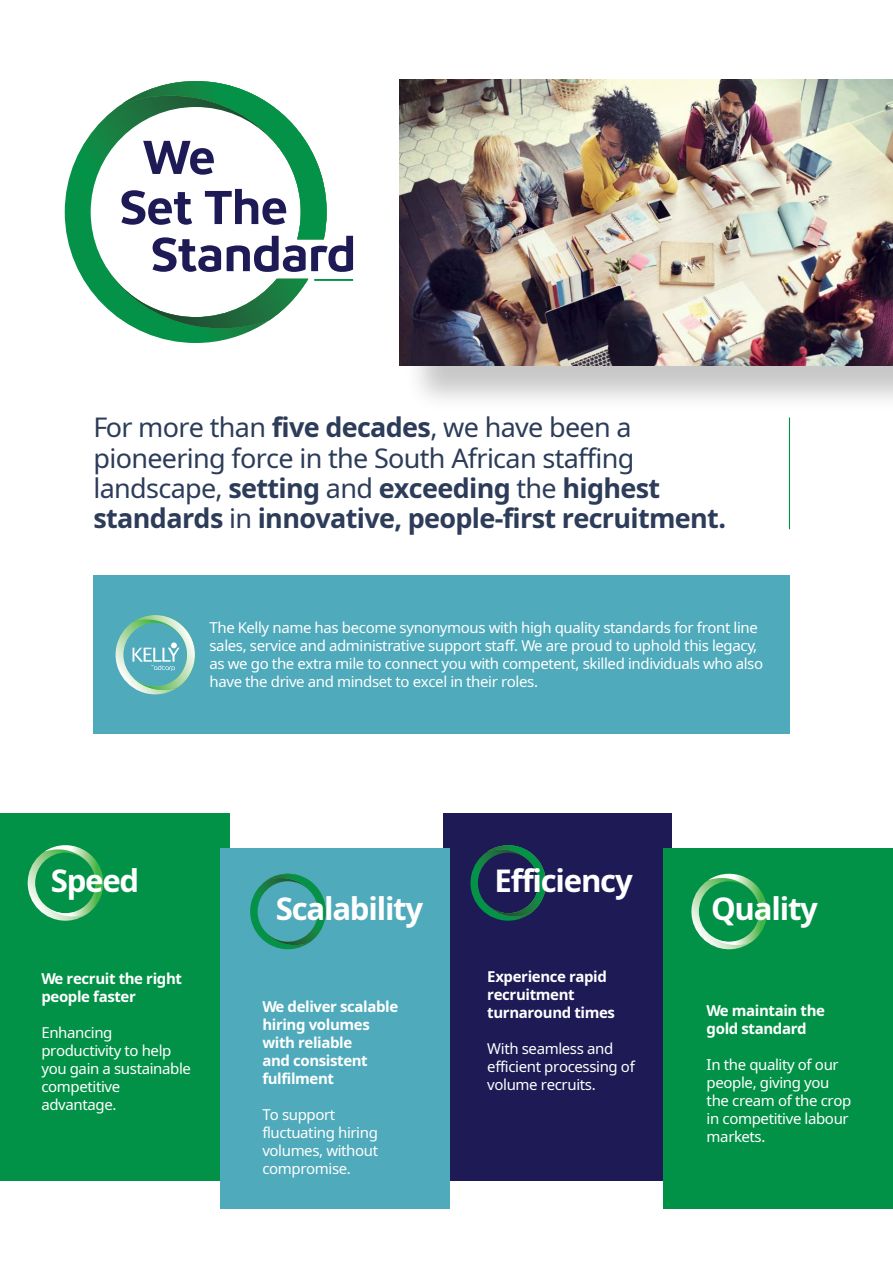
<style>
.page{position:relative;width:893px;height:1263px;background:#fff}
.page>*{position:absolute;margin:0;border:0;box-sizing:border-box;transform-origin:0 0}
.t1{font:700 31.2px "Nokora";letter-spacing:-.04em;color:#fff}
.t2{font:27px/30.3px "Nokora";letter-spacing:-.025em;color:#2c3c59}
.t3{font:15px/18px "Nokora";letter-spacing:-.025em;color:#fff}
.t4{font:700 15px/18px "Nokora";letter-spacing:-.025em;color:#fff}
.s1{font-weight:700}
</style>
<div class="page">
<hr style="left:789px;top:417px;width:1px;height:112px;background:#029247">
<div style="left:403px;top:83px;width:490px;height:330px;background:#000;opacity:.22"></div>
<img style="left:400px;top:79px;width:493px;height:286px">
<svg style="left:327px;top:236px;width:26px;height:36px"></svg>
<svg style="left:65px;top:117px;width:192px;height:226px"></svg>
<svg style="left:106px;top:81px;width:221px;height:247px"></svg>
<hr style="left:314px;top:279px;width:39px;height:2px;background:#029247">
<div style="left:443px;top:813px;width:229px;height:367px;background:#1d1a55"></div>
<div style="left:0;top:813px;width:229px;height:367px;background:#029247"></div>
<div style="left:220px;top:848px;width:229px;height:361px;background:#4faabc"></div>
<div style="left:664px;top:848px;width:229px;height:361px;background:#029247"></div>
<svg style="left:470px;top:845px;width:76px;height:76px"></svg>
<svg style="left:28px;top:845px;width:75px;height:76px"></svg>
<svg style="left:691px;top:874px;width:76px;height:75px"></svg>
<svg style="left:250px;top:874px;width:76px;height:75px"></svg>
<div style="left:93px;top:575px;width:697px;height:159px;background:#4faabc"></div>
<svg style="left:116px;top:615px;width:79px;height:79px"></svg>
<h2 class="t2" style="left:93px;top:415px;width:634px">For more than <span class="s1">five decades</span>, we have been a pioneering force in the South African staffing landscape, <span class="s1">setting</span> and <span class="s1">exceeding</span> the <span class="s1">highest standards</span> in <span class="s1">innovative, people-first recruitment.</span></h2>
<p class="t3" style="left:209px;top:620px;width:555px">The Kelly name has become synonymous with high quality standards for front line sales, service and administrative support staff. We are proud to uphold this legacy, as we go the extra mile to connect you with competent, skilled individuals who also have the drive and mindset to excel in their roles.</p>
<h1 class="t1" style="left:51px;top:863px;width:90px">Speed</h1>
<p class="t4" style="left:41px;top:971px;width:142px">We recruit the right people faster</p>
<p class="t3" style="left:41px;top:1025px;width:151px">Enhancing productivity to help you gain a sustainable competitive advantage.</p>
<h1 class="t1" style="left:495px;top:863px;width:140px">Efficiency</h1>
<h1 class="t1" style="left:276px;top:890px;width:149px">Scalability</h1>
<h1 class="t1" style="left:711px;top:890px;width:108px">Quality</h1>
<p class="t4" style="left:262px;top:998px;width:138px">We deliver scalable hiring volumes with reliable<br>and consistent fulfilment</p>
<p class="t3" style="left:262px;top:1106px;width:117px">To support fluctuating hiring volumes, without compromise.</p>
<p class="t4" style="left:487px;top:968px;width:129px">Experience rapid recruitment turnaround times</p>
<p class="t3" style="left:487px;top:1040px;width:149px">With seamless and efficient processing of volume recruits.</p>
<p class="t4" style="left:707px;top:1003px;width:120px">We maintain the gold standard</p>
<p class="t3" style="left:707px;top:1057px;width:146px">In the quality of our people, giving you the cream of the crop in competitive labour markets.</p>
</div>
